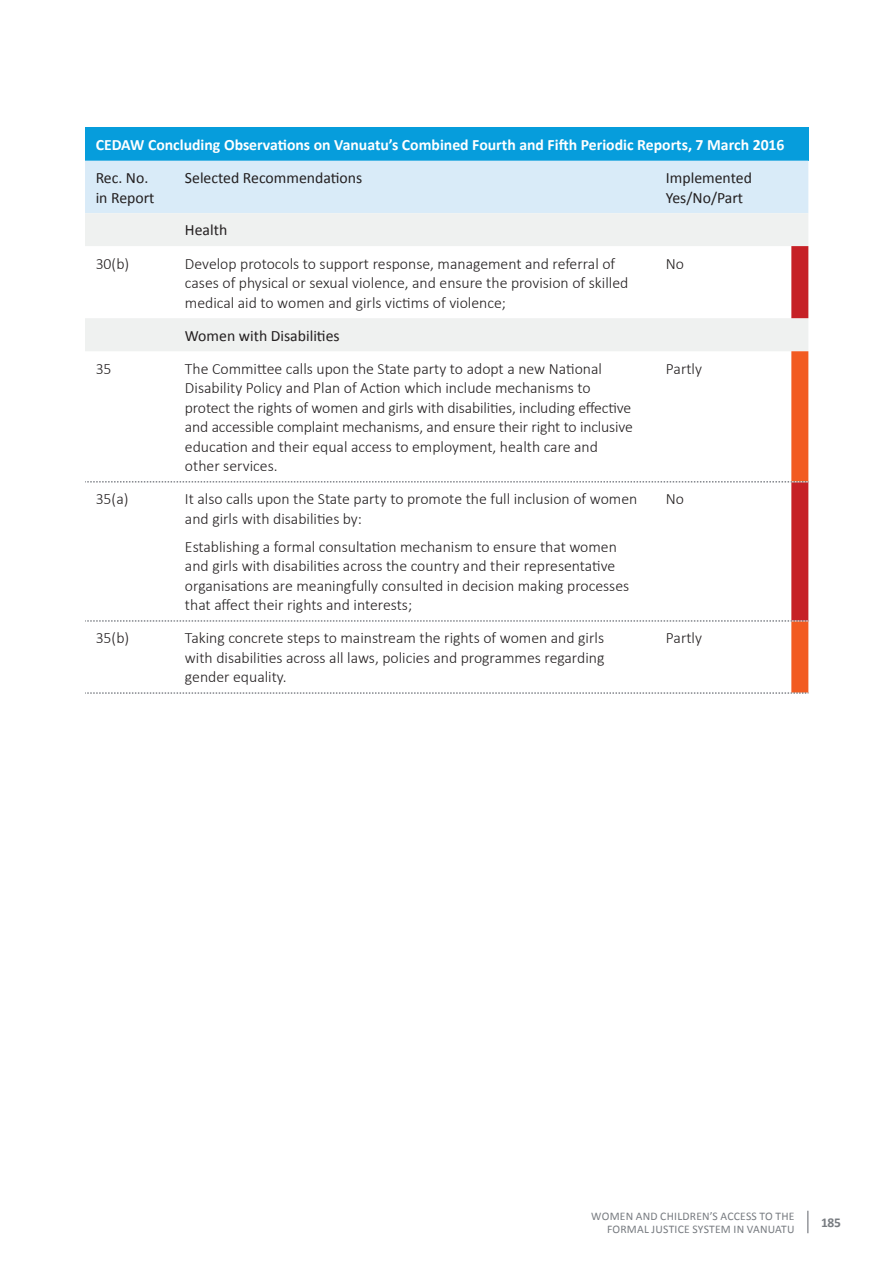
<style>
.page{position:relative;width:893px;height:1263px;background:#fff}
.page>*{position:absolute;margin:0;border:0;box-sizing:border-box;transform-origin:0 0}
.Body{font:300 15.75px/19.5px "Calibri";color:#231f20}
.Table_subheader{font:15.75px/19.5px "Calibri";color:#231f20}
.Table_header{font:700 15.75px "Calibri";color:#fff}
.t1{font:700 13.5px "Calibri";color:#787c81}
.t2{font:11.7px/13.5px "Calibri";letter-spacing:.02em;color:#787c81;text-align:right}
</style>
<div class="page">
<svg style="left:807px;top:1211px;width:1px;height:22px"></svg>
<div style="left:85px;top:128px;width:723px;height:33px;background:#069ddc"></div>
<div style="left:85px;top:161px;width:723px;height:52px;background:#d9ebf8"></div>
<div style="left:85px;top:213px;width:723px;height:33px;background:#eff1f0"></div>
<svg style="left:85px;top:246px;width:724px;height:448px"></svg>
<p class="Table_header" style="left:96px;top:135px;width:690px">CEDAW Concluding Observations on Vanuatu’s Combined Fourth and Fifth Periodic Reports, 7 March 2016</p>
<p class="Table_subheader" style="left:96px;top:168px;width:60px">Rec. No. in Report</p>
<p class="Table_subheader" style="left:185px;top:168px;width:179px">Selected Recommendations</p>
<p class="Table_subheader" style="left:666px;top:168px;width:88px">Implemented<br>Yes/No/Part</p>
<p class="Table_subheader" style="left:185px;top:221px;width:44px">Health</p>
<p class="Body" style="left:96px;top:253px;width:35px">30(b)</p>
<p class="Body" style="left:185px;top:253px;width:445px">Develop protocols to support response, management and referral of cases of physical or sexual violence, and ensure the provision of skilled medical aid to women and girls victims of violence;</p>
<p class="Body" style="left:666px;top:253px;width:20px">No</p>
<p class="Table_subheader" style="left:185px;top:326px;width:156px">Women with Disabilities</p>
<p class="Body" style="left:96px;top:359px;width:17px">35</p>
<p class="Body" style="left:185px;top:359px;width:449px">The Committee calls upon the State party to adopt a new National Disability Policy and Plan of Action which include mechanisms to protect the rights of women and girls with disabilities, including effective and accessible complaint mechanisms, and ensure their right to inclusive education and their equal access to employment, health care and other services.</p>
<p class="Body" style="left:666px;top:359px;width:38px">Partly</p>
<p class="Body" style="left:96px;top:489px;width:34px">35(a)</p>
<p class="Body" style="left:185px;top:489px;width:454px">It also calls upon the State party to promote the full inclusion of women and girls with disabilities by:</p>
<p class="Body" style="left:185px;top:537px;width:446px">Establishing a formal consultation mechanism to ensure that women and girls with disabilities across the country and their representative organisations are meaningfully consulted in decision making processes that affect their rights and interests;</p>
<p class="Body" style="left:666px;top:489px;width:20px">No</p>
<p class="Body" style="left:96px;top:628px;width:35px">35(b)</p>
<p class="Body" style="left:185px;top:628px;width:421px;text-align:justify">Taking concrete steps to mainstream the rights of women and girls with disabilities across all laws, policies and programmes regarding gender equality.</p>
<p class="Body" style="left:666px;top:628px;width:38px">Partly</p>
<p class="t2" style="left:591px;top:1209px;width:205px">WOMEN AND CHILDREN’S ACCESS TO THE<br>FORMAL JUSTICE SYSTEM IN VANUATU</p>
<p class="t1" style="left:821px;top:1214px;width:21px">185</p>
</div>
